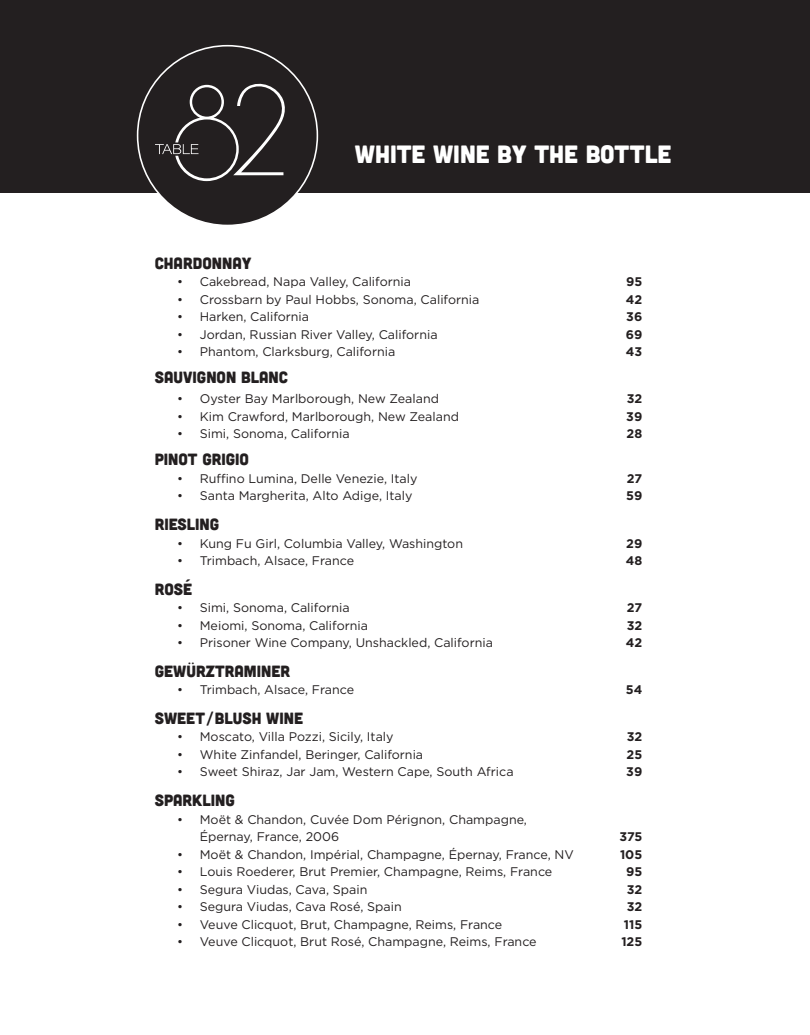
<style>
.page{position:relative;width:810px;height:1035px;background:#fff}
.page>*{position:absolute;margin:0;border:0;box-sizing:border-box;transform-origin:0 0}
.t1{font:25px "Cubano";color:#fff}
.t2{font:16.25px "Cubano";color:#231f20}
.t3{font:12.5px "Gotham";color:#231f20}
.t4{font:700 12.5px "Gotham";color:#231f20}
</style>
<div class="page">
<div style="left:788px;top:0;width:22px;height:193px;background:#231f20"></div>
<div style="left:0;top:0;width:788px;height:193px;background:#231f20"></div>
<div style="left:138px;top:46px;width:179px;height:179px;background:#231f20;border-radius:50%"></div>
<svg style="left:155px;top:79px;width:130px;height:102px"></svg>
<p class="t1" style="left:355px;top:138px;width:318px">WHITE WINE BY THE BOTTLE</p>
<p class="t2" style="left:155px;top:253px;width:98px">CHARDONNAY</p>
<p class="t3" style="left:177px;top:275px;width:235px">• Cakebread, Napa Valley, California</p>
<p class="t4" style="left:626px;top:275px;width:18px">95</p>
<p class="t3" style="left:177px;top:293px;width:304px">• Crossbarn by Paul Hobbs, Sonoma, California</p>
<p class="t4" style="left:626px;top:292px;width:18px">42</p>
<p class="t3" style="left:177px;top:310px;width:133px">• Harken, California</p>
<p class="t4" style="left:626px;top:310px;width:18px">36</p>
<p class="t3" style="left:177px;top:328px;width:262px">• Jordan, Russian River Valley, California</p>
<p class="t4" style="left:626px;top:327px;width:18px">69</p>
<p class="t3" style="left:177px;top:345px;width:220px">• Phantom, Clarksburg, California</p>
<p class="t4" style="left:626px;top:345px;width:18px">43</p>
<p class="t2" style="left:155px;top:367px;width:135px">SAUVIGNON BLANC</p>
<p class="t3" style="left:177px;top:392px;width:263px">• Oyster Bay Marlborough, New Zealand</p>
<p class="t4" style="left:627px;top:392px;width:17px">32</p>
<p class="t3" style="left:177px;top:410px;width:283px">• Kim Crawford, Marlborough, New Zealand</p>
<p class="t4" style="left:626px;top:409px;width:17px">39</p>
<p class="t3" style="left:177px;top:427px;width:174px">• Simi, Sonoma, California</p>
<p class="t4" style="left:627px;top:427px;width:17px">28</p>
<p class="t2" style="left:155px;top:449px;width:96px">PINOT GRIGIO</p>
<p class="t3" style="left:177px;top:472px;width:242px">• Ruffino Lumina, Delle Venezie, Italy</p>
<p class="t4" style="left:627px;top:471px;width:17px">27</p>
<p class="t3" style="left:177px;top:489px;width:237px">• Santa Margherita, Alto Adige, Italy</p>
<p class="t4" style="left:626px;top:489px;width:18px">59</p>
<p class="t2" style="left:155px;top:514px;width:66px">RIESLING</p>
<p class="t3" style="left:177px;top:537px;width:287px">• Kung Fu Girl, Columbia Valley, Washington</p>
<p class="t4" style="left:626px;top:536px;width:18px">29</p>
<p class="t3" style="left:177px;top:554px;width:178px">• Trimbach, Alsace, France</p>
<p class="t4" style="left:626px;top:554px;width:18px">48</p>
<p class="t2" style="left:155px;top:579px;width:39px">ROSÉ</p>
<p class="t3" style="left:177px;top:601px;width:174px">• Simi, Sonoma, California</p>
<p class="t4" style="left:627px;top:601px;width:17px">27</p>
<p class="t3" style="left:177px;top:619px;width:192px">• Meiomi, Sonoma, California</p>
<p class="t4" style="left:627px;top:618px;width:17px">32</p>
<p class="t3" style="left:177px;top:636px;width:317px">• Prisoner Wine Company, Unshackled, California</p>
<p class="t4" style="left:626px;top:636px;width:18px">42</p>
<p class="t2" style="left:155px;top:661px;width:137px">GEWÜRZTRAMINER</p>
<p class="t3" style="left:177px;top:683px;width:178px">• Trimbach, Alsace, France</p>
<p class="t4" style="left:626px;top:683px;width:18px">54</p>
<p class="t2" style="left:155px;top:708px;width:150px">SWEET/BLUSH WINE</p>
<p class="t3" style="left:177px;top:730px;width:218px">• Moscato, Villa Pozzi, Sicily, Italy</p>
<p class="t4" style="left:627px;top:730px;width:17px">32</p>
<p class="t3" style="left:177px;top:748px;width:247px">• White Zinfandel, Beringer, California</p>
<p class="t4" style="left:627px;top:747px;width:17px">25</p>
<p class="t3" style="left:177px;top:765px;width:338px">• Sweet Shiraz, Jar Jam, Western Cape, South Africa</p>
<p class="t4" style="left:626px;top:765px;width:17px">39</p>
<p class="t2" style="left:155px;top:790px;width:82px">SPARKLING</p>
<p class="t3" style="left:177px;top:813px;width:351px">• Moët &amp; Chandon, Cuvée Dom Pérignon, Champagne,</p>
<p class="t3" style="left:200px;top:830px;width:141px">Épernay, France, 2006</p>
<p class="t4" style="left:619px;top:830px;width:24px">375</p>
<p class="t3" style="left:177px;top:848px;width:398px">• Moët &amp; Chandon, Impérial, Champagne, Épernay, France, NV</p>
<p class="t4" style="left:620px;top:847px;width:24px">105</p>
<p class="t3" style="left:177px;top:865px;width:377px">• Louis Roederer, Brut Premier, Champagne, Reims, France</p>
<p class="t4" style="left:626px;top:865px;width:18px">95</p>
<p class="t3" style="left:177px;top:883px;width:192px">• Segura Viudas, Cava, Spain</p>
<p class="t4" style="left:627px;top:882px;width:17px">32</p>
<p class="t3" style="left:177px;top:900px;width:226px">• Segura Viudas, Cava Rosé, Spain</p>
<p class="t4" style="left:627px;top:900px;width:17px">32</p>
<p class="t3" style="left:177px;top:918px;width:327px">• Veuve Clicquot, Brut, Champagne, Reims, France</p>
<p class="t4" style="left:624px;top:917px;width:20px">115</p>
<p class="t3" style="left:177px;top:935px;width:361px">• Veuve Clicquot, Brut Rosé, Champagne, Reims, France</p>
<p class="t4" style="left:621px;top:935px;width:22px">125</p>
</div>
